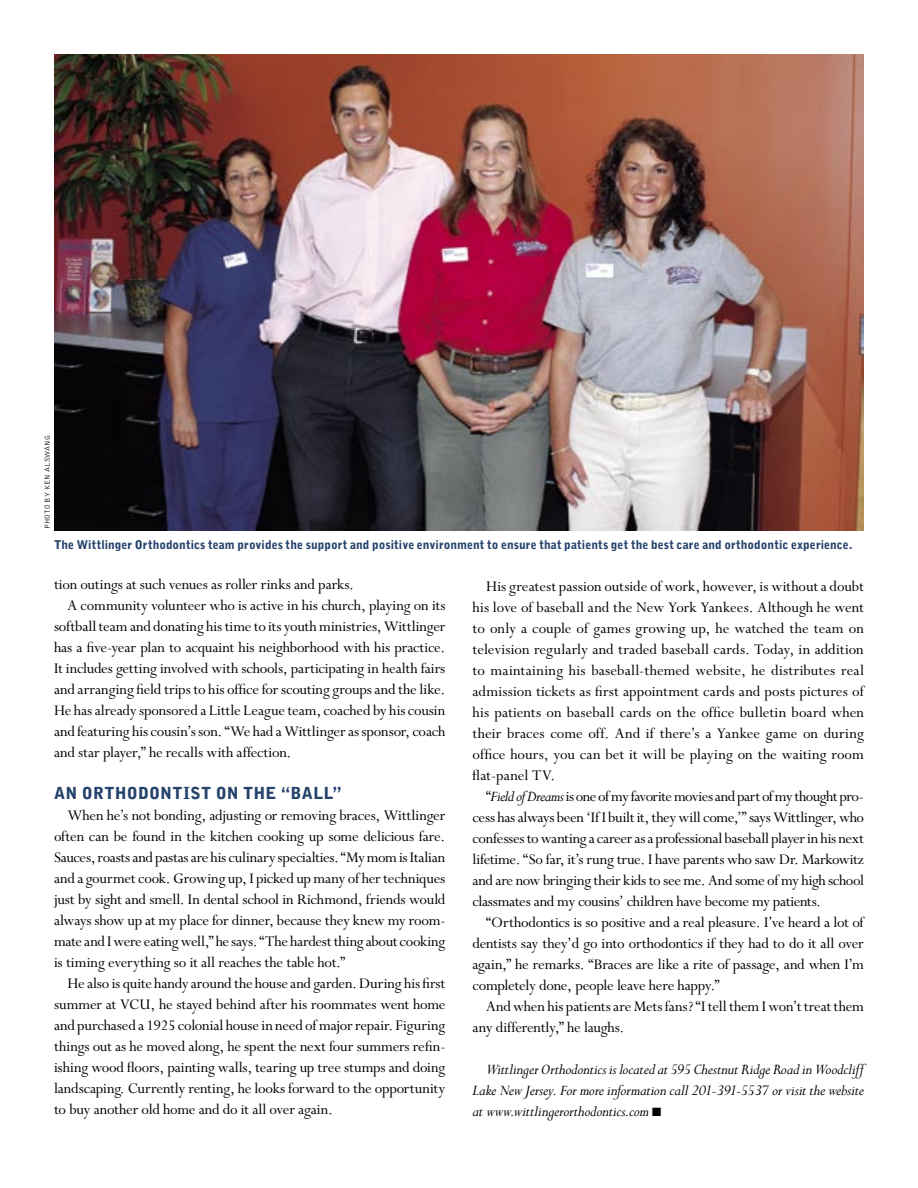
<style>
.page{position:relative;width:918px;height:1188px;background:#fff}
.page>*{position:absolute;margin:0;border:0;box-sizing:border-box;transform-origin:0 0}
.Text{font:16.5px/21px "Perpetua";letter-spacing:-.015em;color:#000;text-align:justify}
.Text-2{font:italic 16.5px/21px "Perpetua";letter-spacing:-.015em;color:#000;text-align:justify}
.Article_Subheads{font:900 16.5px "Bell Gothic";letter-spacing:.02em;color:#24426b}
.t1{font:900 12px "Bell Gothic";letter-spacing:.005em;color:#24426b}
.Photo_Credit{font:300 7.5px "Bell Gothic";letter-spacing:.015em;color:#000}
.s1{font-style:italic}
</style>
<div class="page">
<img style="left:54px;top:54px;width:810px;height:477px">
<p class="Photo_Credit" style="left:43px;top:529px;width:96px;rotate:-90deg">PHOTO BY KEN ALSWANG</p>
<p class="t1" style="left:54px;top:537px;width:800px">The Wittlinger Orthodontics team provides the support and positive environment to ensure that patients get the best care and orthodontic experience.</p>
<p class="Text" style="left:54px;top:575px;width:302px">tion outings at such venues as roller rinks and parks.</p>
<p class="Text" style="left:54px;top:596px;width:393px;text-indent:14px">A community volunteer who is active in his church, playing on its softball team and donating his time to its youth ministries, Wittlinger has a five-year plan to acquaint his neighborhood with his practice.<br>It includes getting involved with schools, participating in health fairs and arranging field trips to his office for scouting groups and the like.<br>He has already sponsored a Little League team, coached by his cousin and featuring his cousin’s son. “We had a Wittlinger as sponsor, coach and star player,” he recalls with affection.</p>
<p class="Article_Subheads" style="left:54px;top:784px;width:289px">AN ORTHODONTIST ON THE “BALL”</p>
<p class="Text" style="left:54px;top:806px;width:393px;text-indent:14px">When he’s not bonding, adjusting or removing braces, Wittlinger often can be found in the kitchen cooking up some delicious fare.<br>Sauces, roasts and pastas are his culinary specialties. “My mom is Italian and a gourmet cook. Growing up, I picked up many of her techniques just by sight and smell. In dental school in Richmond, friends would always show up at my place for dinner, because they knew my room&shy;mate and I were eating well,” he says. “The hardest thing about cooking is timing everything so it all reaches the table hot.”</p>
<p class="Text" style="left:54px;top:974px;width:393px;text-indent:14px">He also is quite handy around the house and garden. During his first summer at VCU, he stayed behind after his roommates went home and purchased a 1925 colonial house in need of major repair. Figuring things out as he moved along, he spent the next four summers refin&shy;ishing wood floors, painting walls, tearing up tree stumps and doing landscaping. Currently renting, he looks forward to the opportunity to buy another old home and do it all over again.</p>
<p class="Text" style="left:472px;top:576px;width:393px;text-indent:14px">His greatest passion outside of work, however, is without a doubt his love of baseball and the New York Yankees. Although he went to only a couple of games growing up, he watched the team on television regularly and traded baseball cards. Today, in addition to maintaining his baseball-themed website, he distributes real admission tickets as first appointment cards and posts pictures of his patients on baseball cards on the office bulletin board when their braces come off. And if there’s a Yankee game on during office hours, you can bet it will be playing on the waiting room flat-panel TV.</p>
<p class="Text" style="left:472px;top:786px;width:393px;text-indent:14px">“<span class="s1">Field of Dreams</span> is one of my favorite movies and part of my thought pro&shy;cess has always been ‘If I built it, they will come,’” says Wittlinger, who confesses to wanting a career as a professional baseball player in his next lifetime. “So far, it’s rung true. I have parents who saw Dr. Markowitz and are now bringing their kids to see me. And some of my high school classmates and my cousins’ children have become my patients.</p>
<p class="Text" style="left:472px;top:912px;width:393px;text-indent:14px">“Orthodontics is so positive and a real pleasure. I’ve heard a lot of dentists say they’d go into orthodontics if they had to do it all over again,” he remarks. “Braces are like a rite of passage, and when I’m completely done, people leave here happy.”</p>
<p class="Text" style="left:472px;top:996px;width:393px;text-indent:14px">And when his patients are Mets fans? “I tell them I won’t treat them any differently,” he laughs.</p>
<p class="Text-2" style="left:472px;top:1059px;width:393px;text-indent:14px">Wittlinger Orthodontics is located at 595 Chestnut Ridge Road in Woodcliff Lake New Jersey. For more information call 201-391-5537 or visit the website at www.wittlingerorthodontics.com ■</p>
</div>
